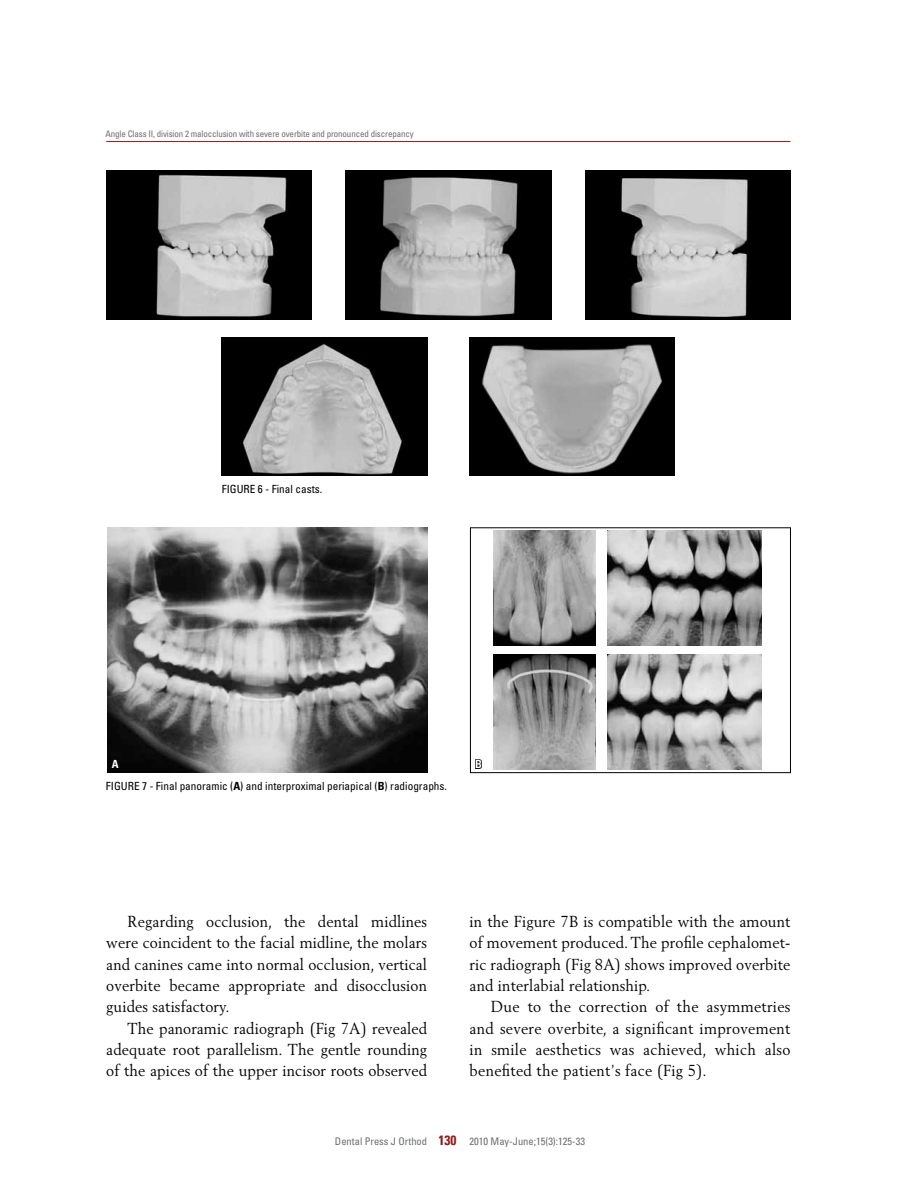
<style>
.page{position:relative;width:918px;height:1188px;background:#fff}
.page>*{position:absolute;margin:0;border:0;box-sizing:border-box;transform-origin:0 0}
.t1{font:15.75px/21.3px "Berling";letter-spacing:.01em;color:#000;text-align:justify;scale:.95 1}
.t2{font:condensed 11.25px "Univers";color:#000}
.t3{font:700 condensed 11.25px "Univers";color:#fff}
.t4{font:condensed 10.5px "Univers";color:#6d6e71}
.t5{font:condensed 9px "Univers";letter-spacing:-.015em;color:#6d6e71}
.s1{font-weight:700}
.s2{font-weight:700;font-size:13.5px;color:#931b1a}
</style>
<div class="page">
<div style="left:470px;top:527px;width:321px;height:246px;border:1px solid #000"></div>
<img style="left:106px;top:170px;width:206px;height:150px">
<img style="left:346px;top:170px;width:205px;height:150px">
<img style="left:585px;top:170px;width:205px;height:150px">
<img style="left:470px;top:338px;width:205px;height:138px">
<img style="left:222px;top:338px;width:205px;height:138px">
<img style="left:107px;top:527px;width:320px;height:246px">
<img style="left:494px;top:530px;width:101px;height:115px">
<img style="left:494px;top:655px;width:101px;height:115px">
<img style="left:607px;top:530px;width:155px;height:115px">
<img style="left:607px;top:655px;width:155px;height:115px">
<svg style="left:110px;top:748px;width:11px;height:22px"></svg>
<svg style="left:475px;top:759px;width:8px;height:10px"></svg>
<hr style="left:106px;top:141px;width:684px;height:1px;background:#931b1a">
<p class="t5" style="left:106px;top:128px;width:310px">Angle Class II, division 2 malocclusion with severe overbite and pronounced discrepancy</p>
<p class="t2" style="left:222px;top:482px;width:102px">FIGURE 6 - Final casts.</p>
<p class="t3" style="left:112px;top:757px;width:8px">A</p>
<p class="t3" style="left:475px;top:757px;width:8px">B</p>
<p class="t2" style="left:106px;top:779px;width:343px">FIGURE 7 - Final panoramic (<span class="s1">A</span>) and interproximal periapical (<span class="s1">B</span>) radiographs.</p>
<p class="t1" style="left:106px;top:911px;width:339px;text-indent:21px">Regarding occlusion, the dental midlines were coincident to the facial midline, the molars and canines came into normal occlusion, vertical overbite became appropriate and disocclusion guides satisfactory.</p>
<p class="t1" style="left:106px;top:1017px;width:339px;text-indent:21px">The panoramic radiograph (Fig 7A) revealed adequate root parallelism. The gentle rounding of the apices of the upper incisor roots observed</p>
<p class="t1" style="left:470px;top:911px;width:339px">in the Figure 7B is compatible with the amount of movement produced. The profile cephalomet&shy;ric radiograph (Fig 8A) shows improved overbite and interlabial relationship.</p>
<p class="t1" style="left:470px;top:996px;width:339px;text-indent:21px">Due to the correction of the asymmetries and severe overbite, a significant improvement in smile aesthetics was achieved, which also benefited the patient’s face (Fig 5).</p>
<p class="t4" style="left:335px;top:1134px;width:252px">Dental Press J Orthod <span class="s2">130</span> 2010 May-June;15(3):125-33</p>
</div>
